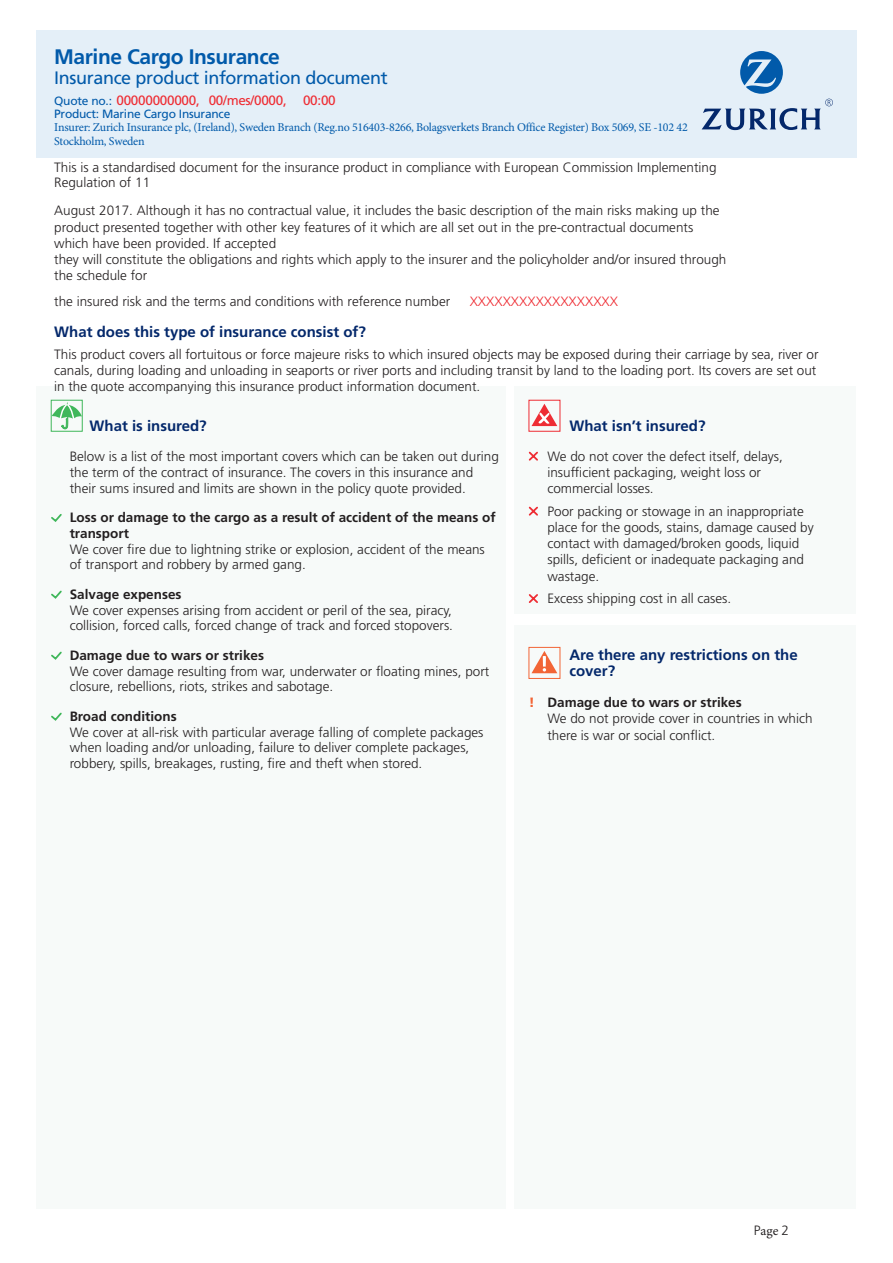
<style>
.page{position:relative;width:893px;height:1263px;background:#fff}
.page>*{position:absolute;margin:0;border:0;box-sizing:border-box;transform-origin:0 0}
.t1{font:700 21px "Frutiger LT Std";letter-spacing:-.02em;color:#015aaa}
.t2{font:18px "Frutiger LT Std";letter-spacing:-.02em;color:#015aaa}
.t3{font:700 15px/16.5px "Frutiger LT Std";color:#04286b}
.t4{font:300 13.5px/16.2px "Frutiger LT Std";color:#231f20}
.t5{font:13.5px "Frutiger LT Std";letter-spacing:-.02em;color:#ee2d34}
.t6{font:700 13.5px "Frutiger LT Std";color:#231f20}
.t7{font:300 13.5px "Frutiger LT Std";color:#ee2d34}
.t8{font:13.5px "Minion Pro";color:#231f20}
.t9{font:12px/13.2px "Minion Pro";letter-spacing:-.02em;color:#015aaa}
.s1{font-size:12px;color:#015aaa}
.s2{font-family:"Frutiger LT Std"}
.s3{font-weight:700}
.s4{font-weight:900;color:#f26536}
.s5{font-family:"Frutiger LT Std";font-weight:300}
</style>
<div class="page">
<div style="left:36px;top:387px;width:470px;height:822px;background:#f7faf9"></div>
<div style="left:514px;top:387px;width:342px;height:227px;background:#f7faf9"></div>
<div style="left:514px;top:626px;width:342px;height:583px;background:#f7faf9"></div>
<div style="left:36px;top:30px;width:821px;height:127px;background:#e4eff8"></div>
<svg style="left:702px;top:51px;width:131px;height:79px"></svg>
<div style="left:51px;top:400px;width:31px;height:31px;border:1px solid #40b75b"></div>
<svg style="left:52px;top:402px;width:30px;height:30px"></svg>
<svg style="left:531px;top:404px;width:26px;height:22px"></svg>
<div style="left:529px;top:647px;width:31px;height:32px;border:1px solid #f26536"></div>
<svg style="left:531px;top:651px;width:26px;height:22px"></svg>
<svg style="left:51px;top:514px;width:11px;height:8px"></svg>
<svg style="left:51px;top:590px;width:11px;height:9px"></svg>
<svg style="left:51px;top:651px;width:11px;height:9px"></svg>
<svg style="left:51px;top:712px;width:11px;height:9px"></svg>
<svg style="left:528px;top:451px;width:10px;height:10px"></svg>
<svg style="left:528px;top:506px;width:10px;height:10px"></svg>
<svg style="left:528px;top:594px;width:10px;height:9px"></svg>
<p class="t1" style="left:54px;top:45px;width:227px">Marine Cargo Insurance</p>
<p class="t2" style="left:54px;top:67px;width:335px">Insurance product information document</p>
<p class="t5" style="left:54px;top:92px;width:283px"><span class="s1">Quote no.:</span> 00000000000, 00/mes/0000, 00:00</p>
<p class="t9" style="left:54px;top:108px;width:635px"><span class="s2">Product: Marine Cargo Insurance<br></span>Insurer: Zurich Insurance plc, (Ireland), Sweden Branch (Reg.no 516403-8266, Bolagsverkets Branch Office Register) Box 5069, SE -102 42<br>Stockholm, Sweden</p>
<p class="t4" style="left:54px;top:161px;width:664px;line-height:14.9px">This is a standardised document for the insurance product in compliance with European Commission Implementing<br>Regulation of 11</p>
<p class="t4" style="left:54px;top:203px;width:674px">August 2017. Although it has no contractual value, it includes the basic description of the main risks making up the product presented together with other key features of it which are all set out in the pre-contractual documents which have been provided. If accepted<br>they will constitute the obligations and rights which apply to the insurer and the policyholder and/or insured through the schedule for</p>
<p class="t4" style="left:54px;top:293px;width:398px">the insured risk and the terms and conditions with reference number</p>
<p class="t3" style="left:54px;top:323px;width:313px">What does this type of insurance consist of?</p>
<p class="t4" style="left:54px;top:346px;width:766px">This product covers all fortuitous or force majeure risks to which insured objects may be exposed during their carriage by sea, river or canals, during loading and unloading in seaports or river ports and including transit by land to the loading port. Its covers are set out in the quote accompanying this insurance product information document.</p>
<p class="t3" style="left:90px;top:418px;width:119px">What is insured?</p>
<p class="t3" style="left:569px;top:418px;width:138px">What isn’t insured?</p>
<p class="t7" style="left:470px;top:293px;width:150px">XXXXXXXXXXXXXXXXXX</p>
<p class="t4" style="left:70px;top:448px;width:431px">Below is a list of the most important covers which can be taken out during the term of the contract of insurance. The covers in this insurance and their sums insured and limits are shown in the policy quote provided.</p>
<p class="t4" style="left:70px;top:510px;width:427px;line-height:15.8px"><span class="s3">Loss or damage to the cargo as a result of accident of the means of transport<br></span>We cover fire due to lightning strike or explosion, accident of the means of transport and robbery by armed gang.</p>
<p class="t4" style="left:70px;top:586px;width:385px;line-height:15.8px"><span class="s3">Salvage expenses<br></span>We cover expenses arising from accident or peril of the sea, piracy, collision, forced calls, forced change of track and forced stopovers.</p>
<p class="t4" style="left:70px;top:647px;width:421px;line-height:15.8px"><span class="s3">Damage due to wars or strikes<br></span>We cover damage resulting from war, underwater or floating mines, port closure, rebellions, riots, strikes and sabotage.</p>
<p class="t4" style="left:70px;top:708px;width:415px;line-height:15.8px"><span class="s3">Broad conditions<br></span>We cover at all-risk with particular average falling of complete packages when loading and/or unloading, failure to deliver complete packages, robbery, spills, breakages, rusting, fire and theft when stored.</p>
<p class="t4" style="left:547px;top:448px;width:237px">We do not cover the defect itself, delays, insufficient packaging, weight loss or commercial losses.</p>
<p class="t4" style="left:547px;top:503px;width:268px">Poor packing or stowage in an inappropriate place for the goods, stains, damage caused by contact with damaged/broken goods, liquid spills, deficient or inadequate packaging and wastage.</p>
<p class="t4" style="left:547px;top:590px;width:185px">Excess shipping cost in all cases.</p>
<p class="t3" style="left:569px;top:646px;width:230px">Are there any restrictions on the cover?</p>
<p class="t6" style="left:529px;top:694px;width:215px"><span class="s4">!</span> Damage due to wars or strikes</p>
<p class="t4" style="left:547px;top:711px;width:267px">We do not provide cover in countries in which there is war or social conflict.</p>
<p class="t8" style="left:754px;top:1222px;width:37px"><span class="s5">P</span>age <span class="s5">2</span></p>
</div>
